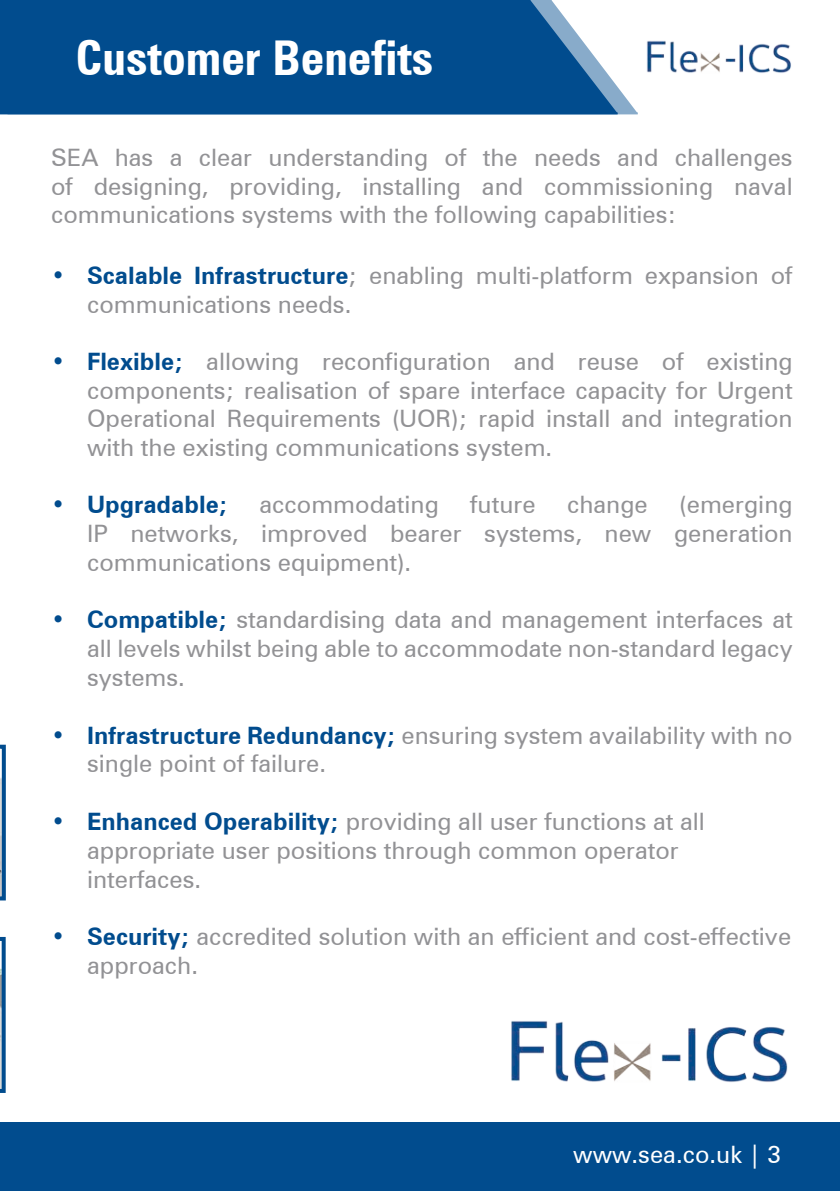
<style>
.page{position:relative;width:840px;height:1191px;background:#fff}
.page>*{position:absolute;margin:0;border:0;box-sizing:border-box;transform-origin:0 0}
.t1{font:700 condensed 48px "Zurich BT";color:#fff}
.t2{font:24px/28.8px "Zurich BT";color:#929295;text-align:justify}
.t3{font:24px "Zurich BT";color:#fff}
.t4{font:700 24px "Zurich BT";color:#014c8e}
.s1{font-weight:700;color:#014c8e}
</style>
<div class="page">
<div style="left:0;top:1123px;width:839px;height:68px;background:#014c8e"></div>
<svg style="left:1px;top:0;width:618px;height:115px;background:#105795"></svg>
<svg style="left:0;top:744px;width:6px;height:156px"></svg>
<svg style="left:0;top:937px;width:6px;height:156px"></svg>
<img style="left:511px;top:1021px;width:277px;height:61px">
<img style="left:646px;top:40px;width:145px;height:33px">
<img style="left:0;top:0;width:1px;height:496px">
<h1 class="t1" style="left:75px;top:29px;width:359px">Customer Benefits</h1>
<p class="t2" style="left:51px;top:143px;width:742px">SEA has a clear understanding of the needs and challenges of designing, providing, installing and commissioning naval communications systems with the following capabilities:</p>
<p class="t2" style="left:87px;top:261px;width:706px;text-indent:-36px"><span class="s1">• Scalable Infrastructure</span>; enabling multi-platform expansion of communications needs.</p>
<p class="t2" style="left:87px;top:347px;width:706px;text-indent:-36px"><span class="s1">• Flexible;</span> allowing reconfiguration and reuse of existing components; realisation of spare interface capacity for Urgent Operational Requirements (UOR); rapid install and integration with the existing communications system.</p>
<p class="t4" style="left:51px;top:490px;width:178px">• Upgradable;</p>
<p class="t2" style="left:259px;top:490px;width:181px">accommodating</p>
<p class="t2" style="left:470px;top:490px;width:67px">future</p>
<p class="t2" style="left:566px;top:490px;width:82px">change</p>
<p class="t2" style="left:87px;top:490px;width:706px;text-indent:591px">(emerging IP networks, improved bearer systems, new generation communications equipment).</p>
<p class="t2" style="left:87px;top:605px;width:706px;text-indent:-36px"><span class="s1">• Compatible;</span> standardising data and management interfaces at all levels whilst being able to accommodate non-standard legacy systems.</p>
<p class="t2" style="left:87px;top:720px;width:706px;text-indent:-36px"><span class="s1">• Infrastructure Redundancy;</span> ensuring system availability with no single point of failure.</p>
<p class="t2" style="left:87px;top:807px;width:619px;text-align:left;text-indent:-36px"><span class="s1">• Enhanced Operability;</span> providing all user functions at all appropriate user positions through common operator interfaces.</p>
<p class="t2" style="left:87px;top:922px;width:705px;text-indent:-36px"><span class="s1">• Security;</span> accredited solution with an efficient and cost-effective approach.</p>
<p class="t3" style="left:573px;top:1140px;width:209px">www.sea.co.uk | 3</p>
</div>
